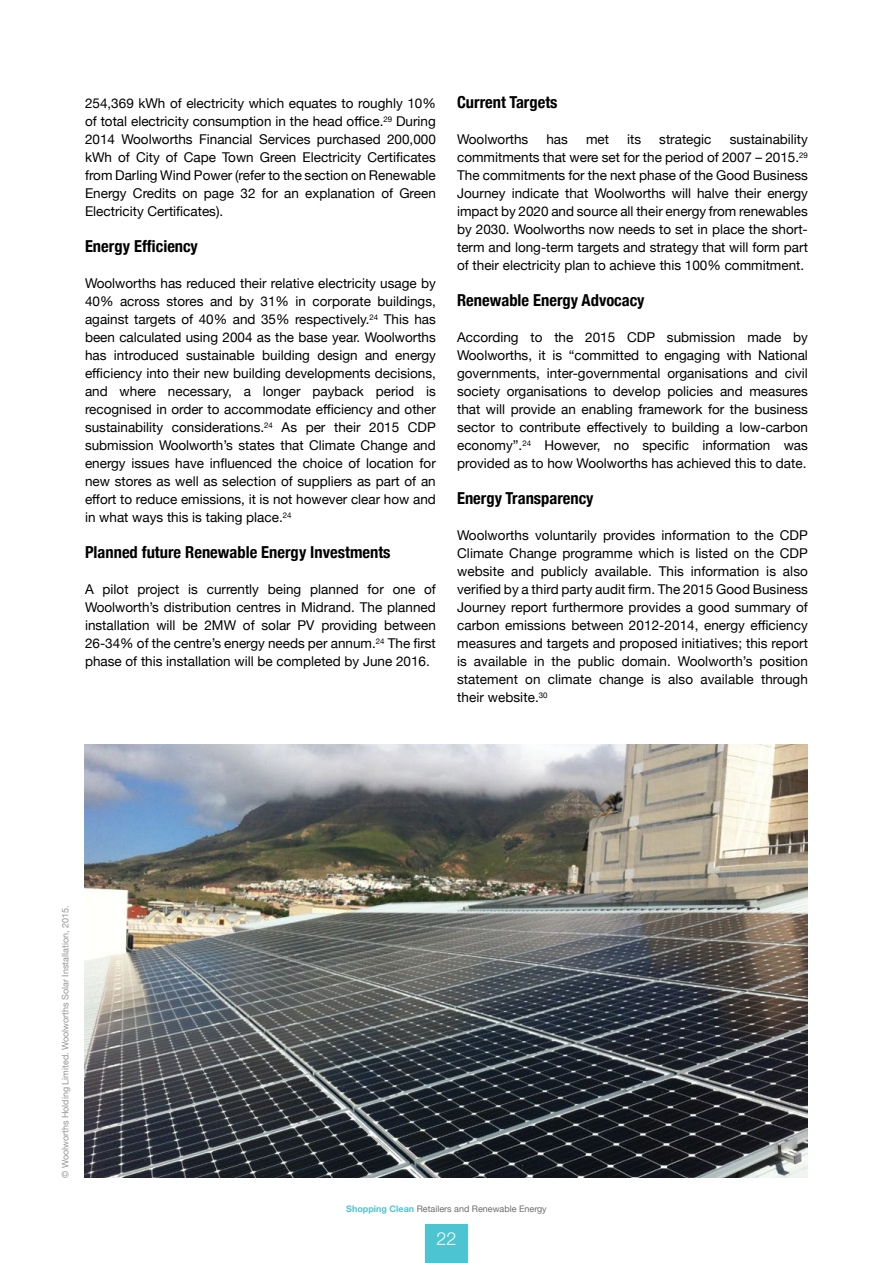
<style>
.page{position:relative;width:893px;height:1263px;background:#fff}
.page>*{position:absolute;margin:0;border:0;box-sizing:border-box;transform-origin:0 0}
.t1{font:300 18px "Helvetica Neue";color:#fff}
.t2{font:700 condensed 16.5px "Helvetica Neue";color:#000}
.t3{font:13.5px/18px "Helvetica Neue";color:#000;text-align:justify}
.t4{font:9px "Helvetica Neue";color:#939598}
.t5{font:9px "Helvetica Neue";color:#6d6e71}
.s1{font-weight:700;color:#4dc4d1}
</style>
<div class="page">
<img style="left:85px;top:744px;width:722px;height:434px">
<div style="left:425px;top:1224px;width:43px;height:39px;background:#4dc4d1"></div>
<p class="t3" style="left:85px;top:95px;width:352px">254,369 kWh of electricity which equates to roughly 10% of total electricity consumption in the head office.<sup>29</sup> During 2014 Woolworths Financial Services purchased 200,000 kWh of City of Cape Town Green Electricity Certificates from Darling Wind Power (refer to the section on Renewable Energy Credits on page 32 for an explanation of Green Electricity Certificates).</p>
<p class="t2" style="left:85px;top:232px;width:114px">Energy Efficiency</p>
<p class="t3" style="left:85px;top:275px;width:352px">Woolworths has reduced their relative electricity usage by 40% across stores and by 31% in corporate buildings, against targets of 40% and 35% respectively.<sup>24</sup> This has been calculated using 2004 as the base year. Woolworths has introduced sustainable building design and energy efficiency into their new building developments decisions, and where necessary, a longer payback period is recognised in order to accommodate efficiency and other sustainability considerations.<sup>24</sup> As per their 2015 CDP submission Woolworth’s states that Climate Change and energy issues have influenced the choice of location for new stores as well as selection of suppliers as part of an effort to reduce emissions, it is not however clear how and in what ways this is taking place.<sup>24</sup></p>
<p class="t2" style="left:85px;top:538px;width:307px">Planned future Renewable Energy Investments</p>
<p class="t3" style="left:85px;top:581px;width:352px">A pilot project is currently being planned for one of Woolworth’s distribution centres in Midrand. The planned installation will be 2MW of solar PV providing between 26-34% of the centre’s energy needs per annum.<sup>24</sup> The first phase of this installation will be completed by June 2016.</p>
<p class="t2" style="left:457px;top:88px;width:102px">Current Targets</p>
<p class="t3" style="left:457px;top:131px;width:73px">Woolworths</p>
<p class="t3" style="left:546px;top:131px;width:23px">has</p>
<p class="t3" style="left:586px;top:131px;width:25px">met</p>
<p class="t3" style="left:627px;top:131px;width:15px">its</p>
<p class="t3" style="left:659px;top:131px;width:54px">strategic</p>
<p class="t3" style="left:457px;top:131px;width:352px;text-indent:273px">sustainability commitments that were set for the period of 2007 – 2015.<sup>29<br></sup>The commitments for the next phase of the Good Business Journey indicate that Woolworths will halve their energy impact by 2020 and source all their energy from renewables by 2030. Woolworths now needs to set in place the short&shy;term and long-term targets and strategy that will form part of their electricity plan to achieve this 100% commitment.</p>
<p class="t2" style="left:457px;top:286px;width:189px">Renewable Energy Advocacy</p>
<p class="t3" style="left:457px;top:329px;width:352px">According to the 2015 CDP submission made by Woolworths, it is “committed to engaging with National governments, inter-governmental organisations and civil society organisations to develop policies and measures that will provide an enabling framework for the business sector to contribute effectively to building a low-carbon economy”.<sup>24</sup> However, no specific information was provided as to how Woolworths has achieved this to date.</p>
<p class="t2" style="left:457px;top:484px;width:138px">Energy Transparency</p>
<p class="t3" style="left:457px;top:527px;width:352px">Woolworths voluntarily provides information to the CDP Climate Change programme which is listed on the CDP website and publicly available. This information is also verified by a third party audit firm. The 2015 Good Business Journey report furthermore provides a good summary of carbon emissions between 2012-2014, energy efficiency measures and targets and proposed initiatives; this report is available in the public domain. Woolworth’s position statement on climate change is also available through their website.<sup>30</sup></p>
<p class="t4" style="left:59px;top:1178px;width:274px;rotate:-90deg">© Woolworths Holding Limited. Woolworths Solar Installation, 2015.</p>
<p class="t5" style="left:346px;top:1203px;width:202px"><span class="s1">Shopping Clean</span> Retailers and Renewable Energy</p>
<h1 class="t1" style="left:436px;top:1224px;width:22px">22</h1>
</div>
